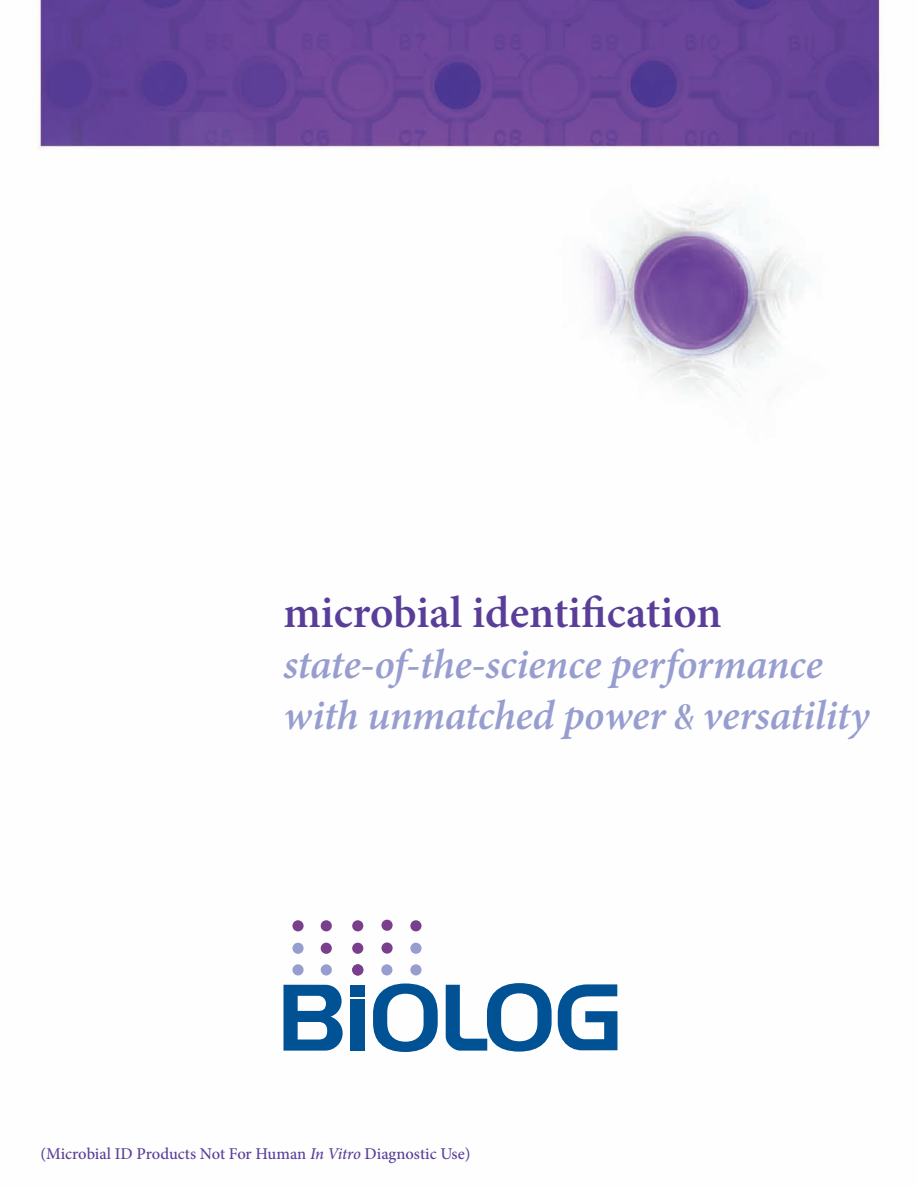
<style>
.page{position:relative;width:918px;height:1188px;background:#fff}
.page>*{position:absolute;margin:0;border:0;box-sizing:border-box;transform-origin:0 0}
.t1{font:600 45px "Minion Pro";color:#593e99}
.t2{font:italic 600 42px/51px "Minion Pro";letter-spacing:-.01em;color:#979ecf}
.t3{font:500 16.5px "Minion Pro";color:#593e99}
.s1{font-family:"Nueva Std";font-weight:700;font-stretch:condensed}
.s2{font-style:italic}
</style>
<div class="page">
<img style="left:38px;top:0;width:846px;height:1051px">
<svg style="left:373px;top:984px;width:65px;height:68px"></svg>
<svg style="left:284px;top:985px;width:59px;height:66px"></svg>
<div style="left:351px;top:999px;width:14px;height:52px;background:#005294"></div>
<div style="left:351px;top:985px;width:14px;height:11px;background:#005294"></div>
<svg style="left:446px;top:983px;width:106px;height:69px"></svg>
<svg style="left:558px;top:984px;width:59px;height:66px"></svg>
<div style="left:292px;top:920px;width:12px;height:11px;background:#793f8c;border-radius:50%"></div>
<div style="left:321px;top:920px;width:11px;height:11px;background:#793f8c;border-radius:50%"></div>
<div style="left:352px;top:920px;width:11px;height:11px;background:#793f8c;border-radius:50%"></div>
<div style="left:381px;top:920px;width:12px;height:11px;background:#793f8c;border-radius:50%"></div>
<div style="left:410px;top:920px;width:12px;height:11px;background:#793f8c;border-radius:50%"></div>
<div style="left:292px;top:943px;width:12px;height:11px;background:#979ecf;border-radius:50%"></div>
<div style="left:292px;top:964px;width:12px;height:11px;background:#979ecf;border-radius:50%"></div>
<div style="left:321px;top:943px;width:11px;height:11px;background:#793f8c;border-radius:50%"></div>
<div style="left:321px;top:964px;width:11px;height:11px;background:#979ecf;border-radius:50%"></div>
<div style="left:352px;top:943px;width:11px;height:11px;background:#793f8c;border-radius:50%"></div>
<div style="left:381px;top:942px;width:12px;height:12px;background:#793f8c;border-radius:50%"></div>
<div style="left:410px;top:943px;width:12px;height:11px;background:#979ecf;border-radius:50%"></div>
<div style="left:352px;top:964px;width:11px;height:12px;background:#793f8c;border-radius:50%"></div>
<div style="left:381px;top:964px;width:11px;height:11px;background:#979ecf;border-radius:50%"></div>
<div style="left:410px;top:964px;width:12px;height:11px;background:#979ecf;border-radius:50%"></div>
<p class="t1" style="left:284px;top:595px;width:440px">microbial identification</p>
<p class="t2" style="left:284px;top:642px;width:587px">state-of-the-science performance with unmatched power <span class="s1">&amp;</span> versatility</p>
<p class="t3" style="left:40px;top:1147px;width:432px">(Microbial ID Products Not For Human <span class="s2">In Vitro</span> Diagnostic Use)</p>
</div>
